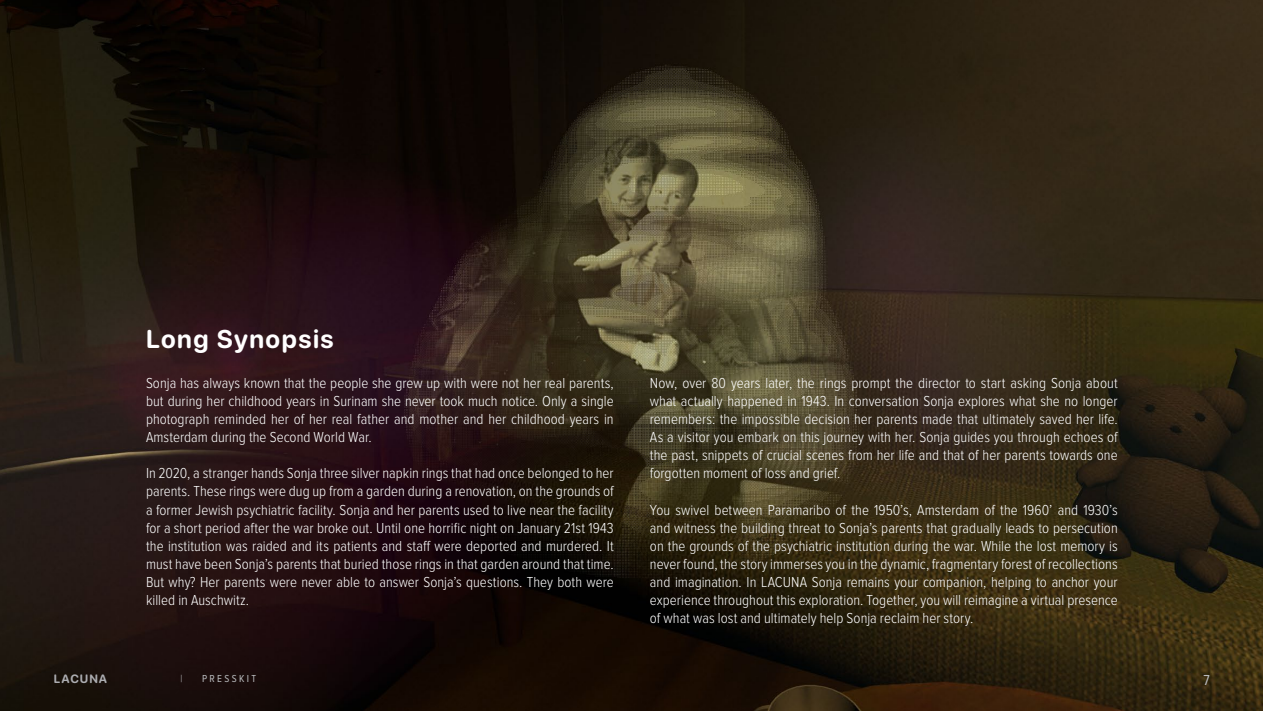
<style>
.page{position:relative;width:1263px;height:711px;background:#fff}
.page>*{position:absolute;margin:0;border:0;box-sizing:border-box;transform-origin:0 0}
.Body_grey_for_white{font:700 25.5px "SF Pro Rounded";letter-spacing:.06em;color:#fff}
.Body_grey_for_white-2{font:300 15px/18px "Proxima Nova Cond";color:#fff;text-align:justify}
.t1{font:15px "Proxima Nova Cond";color:#babbbe}
.t2{font:700 12px "SF Pro Rounded";letter-spacing:.075em;color:#acadb1}
.t3{font:10.5px "Proxima Nova Cond";letter-spacing:.22em;color:#babbbe}
.t4{font:300 10.5px "Proxima Nova Cond";color:#babbbe}
</style>
<div class="page">
<img style="left:0;top:0;width:1263px;height:711px">
<p class="Body_grey_for_white" style="left:146px;top:324px;width:189px">Long Synopsis</p>
<p class="Body_grey_for_white-2" style="left:146px;top:375px;width:469px">Sonja has always known that the people she grew up with were not her real parents, but during her childhood years in Surinam she never took much notice. Only a single photograph reminded her of her real father and mother and her childhood years in Amsterdam during the Second World War.</p>
<p class="Body_grey_for_white-2" style="left:146px;top:465px;width:469px">In 2020, a stranger hands Sonja three silver napkin rings that had once belonged to her parents. These rings were dug up from a garden during a renovation, on the grounds of a former Jewish psychiatric facility. Sonja and her parents used to live near the facility for a short period after the war broke out. Until one horrific night on January 21st 1943 the institution was raided and its patients and staff were deported and murdered. It must have been Sonja’s parents that buried those rings in that garden around that time.<br>But why? Her parents were never able to answer Sonja’s questions. They both were killed in Auschwitz.</p>
<p class="t2" style="left:54px;top:671px;width:55px">LACUNA</p>
<p class="t4" style="left:181px;top:673px;width:4px">|</p>
<p class="t3" style="left:202px;top:673px;width:55px">PRESSKIT</p>
<p class="Body_grey_for_white-2" style="left:650px;top:375px;width:469px">Now, over 80 years later, the rings prompt the director to start asking Sonja about what actually happened in 1943. In conversation Sonja explores what she no longer remembers: the impossible decision her parents made that ultimately saved her life.<br>As a visitor you embark on this journey with her. Sonja guides you through echoes of the past, snippets of crucial scenes from her life and that of her parents towards one forgotten moment of loss and grief.</p>
<p class="Body_grey_for_white-2" style="left:650px;top:501px;width:469px">You swivel between Paramaribo of the 1950’s, Amsterdam of the 1960’ and 1930’s and witness the building threat to Sonja’s parents that gradually leads to persecution on the grounds of the psychiatric institution during the war. While the lost memory is never found, the story immerses you in the dynamic, fragmentary forest of recollections and imagination. In LACUNA Sonja remains your companion, helping to anchor your experience throughout this exploration. Together, you will reimagine a virtual presence of what was lost and ultimately help Sonja reclaim her story.</p>
<p class="t1" style="left:1203px;top:673px;width:8px">7</p>
</div>
